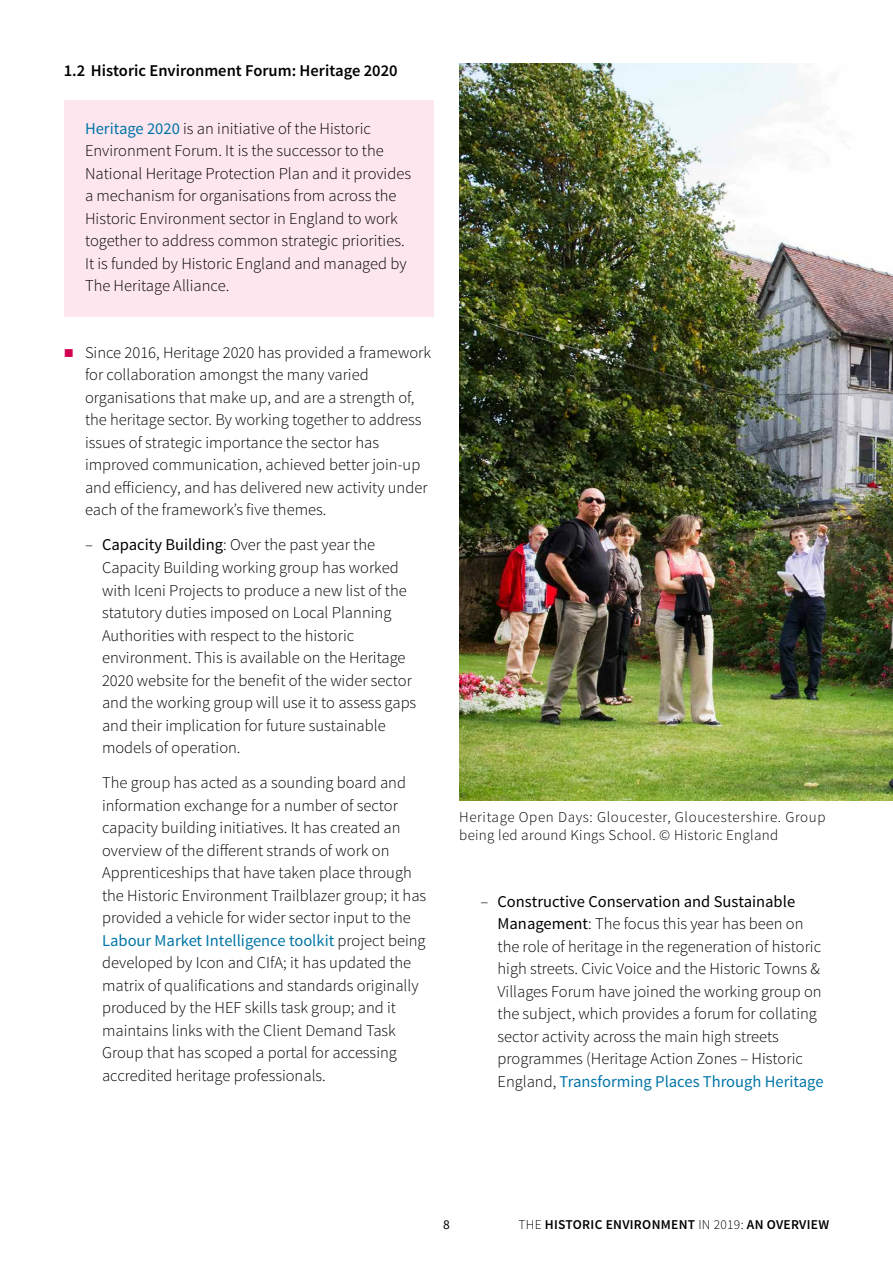
<style>
.page{position:relative;width:893px;height:1263px;background:#fff}
.page>*{position:absolute;margin:0;border:0;box-sizing:border-box;transform-origin:0 0}
.Overview_Para_Body{font:300 16.5px/22.5px "Source Sans Pro";color:#000}
.Overview_Para_Bullet{font:300 16.5px/22.5px "Source Sans Pro";color:#000}
.Overview_Para_Headin{font:600 16.5px "Source Sans Pro";color:#000}
.Captions{font:300 15px/18px "Source Sans Pro";letter-spacing:.03em;color:#000}
.t1{font:600 13.5px "Source Sans Pro";letter-spacing:.02em;color:#000}
.t2{font:13.5px "Source Sans Pro";color:#000}
.s1{font-weight:400;color:#0075a7}
.s2{font-weight:400}
.s3{font-weight:300}
</style>
<div class="page">
<div style="left:64px;top:100px;width:370px;height:217px;background:#fee6ef"></div>
<img style="left:459px;top:64px;width:434px;height:736px">
<p class="Overview_Para_Headin" style="left:64px;top:60px;width:335px">1.2 Historic Environment Forum: Heritage 2020</p>
<p class="Overview_Para_Bullet" style="left:85px;top:117px;width:327px"><span class="s1">Heritage 2020</span> is an initiative of the Historic Environment Forum. It is the successor to the National Heritage Protection Plan and it provides a mechanism for organisations from across the Historic Environment sector in England to work together to address common strategic priorities.<br>It is funded by Historic England and managed by The Heritage Alliance.</p>
<p class="Overview_Para_Body" style="left:85px;top:341px;width:348px">Since 2016, Heritage 2020 has provided a framework for collaboration amongst the many varied organisations that make up, and are a strength of, the heritage sector. By working together to address issues of strategic importance the sector has improved communication, achieved better join-up and efficiency, and has delivered new activity under each of the framework’s five themes.</p>
<p class="Overview_Para_Body" style="left:102px;top:534px;width:316px;text-indent:-17px">– <span class="s2">Capacity Building</span>: Over the past year the Capacity Building working group has worked with Iceni Projects to produce a new list of the statutory duties imposed on Local Planning Authorities with respect to the historic environment. This is available on the Heritage 2020 website for the benefit of the wider sector and the working group will use it to assess gaps and their implication for future sustainable models of operation.</p>
<p class="Overview_Para_Body" style="left:102px;top:772px;width:326px">The group has acted as a sounding board and information exchange for a number of sector capacity building initiatives. It has created an overview of the different strands of work on Apprenticeships that have taken place through the Historic Environment Trailblazer group; it has provided a vehicle for wider sector input to the <span class="s1">Labour Market Intelligence toolkit</span> project being developed by Icon and CIfA; it has updated the matrix of qualifications and standards originally produced by the HEF skills task group; and it maintains links with the Client Demand Task Group that has scoped a portal for accessing accredited heritage professionals.</p>
<p class="Captions" style="left:459px;top:808px;width:368px">Heritage Open Days: Gloucester, Gloucestershire. Group being led around Kings School. © Historic England</p>
<p class="Overview_Para_Body" style="left:497px;top:890px;width:328px;text-indent:-17px">– <span class="s2">Constructive Conservation and Sustainable Management</span>: The focus this year has been on the role of heritage in the regeneration of historic high streets. Civic Voice and the Historic Towns &amp; Villages Forum have joined the working group on the subject, which provides a forum for collating sector activity across the main high streets programmes (Heritage Action Zones – Historic England, <span class="s1">Transforming Places Through Heritage</span></p>
<p class="t2" style="left:443px;top:1216px;width:8px">8</p>
<p class="t1" style="left:518px;top:1216px;width:312px"><span class="s3">THE</span> HISTORIC ENVIRONMENT <span class="s3">IN 2019:</span> AN OVERVIEW</p>
</div>
